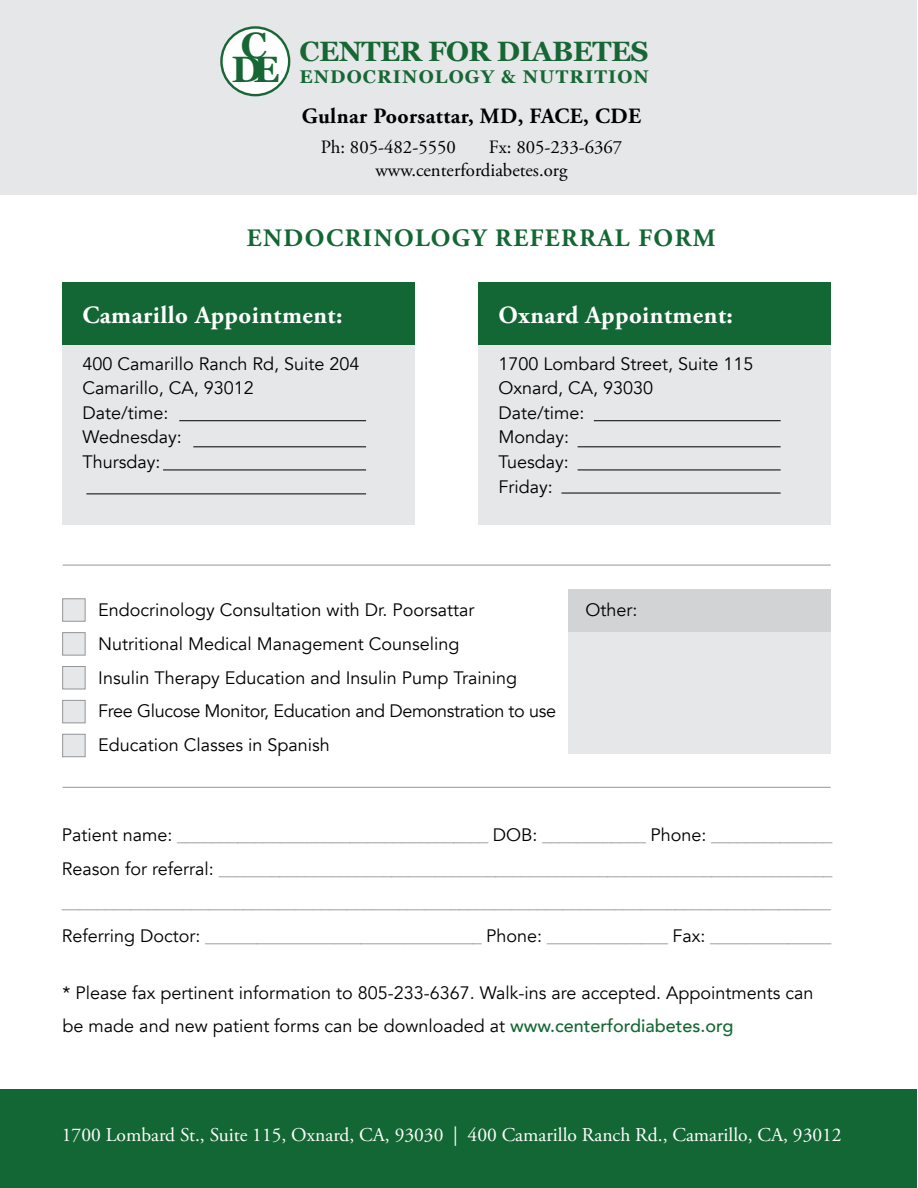
<style>
.page{position:relative;width:918px;height:1188px;background:#fff}
.page>*{position:absolute;margin:0;border:0;box-sizing:border-box;transform-origin:0 0}
.t1{font:700 36.75px "Georgia";color:#166734}
.t2{font:700 27.9px "Georgia";letter-spacing:-.02em;color:#166734}
.t3{font:700 25.05px "Adobe Garamond Pro";letter-spacing:.06em;color:#136734}
.t4{font:700 24.75px "Adobe Garamond Pro";letter-spacing:.02em;color:#fff}
.t5{font:700 21.75px "Adobe Garamond Pro";letter-spacing:.02em;color:#000}
.t6{font:19.5px "Adobe Garamond Pro";color:#fff}
.t7{font:18.75px/23.1px "Adobe Garamond Pro";color:#000}
.t8{font:700 18.45px "Georgia";letter-spacing:.06em;color:#166734}
.t9{font:18px/24.6px "Avenir";color:#000}
.t10{font:18px/33.6px "Avenir";color:#939598;text-align:justify}
.s1{font-size:36.75px}
.s2{color:#000}
.s3{font-weight:500;color:#136734}
</style>
<div class="page">
<div style="left:1px;top:1px;width:916px;height:194px;background:#e6e7e8"></div>
<div style="left:1px;top:1089px;width:916px;height:99px;background:#136734"></div>
<div style="left:63px;top:282px;width:352px;height:242px;background:#e6e7e8"></div>
<div style="left:478px;top:282px;width:353px;height:242px;background:#e6e7e8"></div>
<div style="left:63px;top:282px;width:352px;height:63px;background:#136734"></div>
<div style="left:478px;top:282px;width:353px;height:63px;background:#136734"></div>
<div style="left:222px;top:28px;width:68px;height:68px;background:#fff;border-radius:50%"></div>
<div style="left:220px;top:26px;width:70px;height:70px;border:2px solid #166734;border-radius:50%"></div>
<hr style="left:179px;top:420px;width:187px;height:1px;background:#000">
<hr style="left:594px;top:420px;width:187px;height:1px;background:#000">
<hr style="left:193px;top:447px;width:173px;height:1px;background:#000">
<hr style="left:578px;top:447px;width:203px;height:1px;background:#000">
<hr style="left:163px;top:470px;width:203px;height:1px;background:#000">
<hr style="left:86px;top:494px;width:280px;height:1px;background:#000">
<hr style="left:578px;top:470px;width:203px;height:1px;background:#000">
<hr style="left:561px;top:493px;width:220px;height:1px;background:#000">
<div style="left:62px;top:598px;width:24px;height:24px;background:#e6e7e8;border:1px solid #939598"></div>
<div style="left:568px;top:590px;width:263px;height:164px;background:#e6e7e8"></div>
<div style="left:568px;top:590px;width:263px;height:42px;background:#d1d3d4"></div>
<div style="left:62px;top:632px;width:24px;height:24px;background:#e6e7e8;border:1px solid #939598"></div>
<div style="left:62px;top:666px;width:24px;height:23px;background:#e6e7e8;border:1px solid #939598"></div>
<div style="left:62px;top:700px;width:24px;height:23px;background:#e6e7e8;border:1px solid #939598"></div>
<div style="left:62px;top:734px;width:24px;height:23px;background:#e6e7e8;border:1px solid #939598"></div>
<hr style="left:63px;top:565px;width:768px;height:1px;background:#939598">
<hr style="left:63px;top:787px;width:768px;height:1px;background:#939598">
<h1 class="t1" style="left:241px;top:18px;width:28px">C</h1>
<h1 class="t1" style="left:253px;top:42px;width:28px">E</h1>
<h2 class="t2" style="left:300px;top:31px;width:351px">CENTER FOR DIABETES</h2>
<p class="t8" style="left:231px;top:63px;width:419px"><span class="s1">D</span> ENDOCRINOLOGY &amp; NUTRITION</p>
<p class="t5" style="left:302px;top:104px;width:341px">Gulnar Poorsattar, MD, FACE, CDE</p>
<p class="t7" style="left:321px;top:136px;width:137px">Ph: 805-482-5550</p>
<p class="t7" style="left:376px;top:136px;width:248px;text-indent:113px">Fx: 805-233-6367 www.centerfordiabetes.org</p>
<h3 class="t3" style="left:247px;top:224px;width:470px">ENDOCRINOLOGY REFERRAL FORM</h3>
<h3 class="t4" style="left:83px;top:301px;width:261px">Camarillo Appointment:</h3>
<p class="t9" style="left:83px;top:351px;width:279px">400 Camarillo Ranch Rd, Suite 204<br>Camarillo, CA, 93012<br>Date/time:<br>Wednesday:<br>Thursday:</p>
<h3 class="t4" style="left:498px;top:301px;width:236px">Oxnard Appointment:</h3>
<p class="t9" style="left:498px;top:351px;width:257px">1700 Lombard Street, Suite 115<br>Oxnard, CA, 93030<br>Date/time:<br>Monday:<br>Tuesday:<br>Friday:</p>
<p class="t9" style="left:98px;top:594px;width:459px;line-height:33.6px">Endocrinology Consultation with Dr. Poorsattar Nutritional Medical Management Counseling<br>Insulin Therapy Education and Insulin Pump Training Free Glucose Monitor, Education and Demonstration to use Education Classes in Spanish</p>
<p class="t9" style="left:585px;top:598px;width:53px">Other:</p>
<p class="t10" style="left:62px;top:818px;width:772px"><span class="s2">Patient name:</span> ____________________________________ <span class="s2">DOB:</span> ____________ <span class="s2">Phone:</span> ______________ <span class="s2">Reason for referral:</span> _______________________________________________________________________ _________________________________________________________________________________________ <span class="s2">Referring Doctor:</span> ________________________________ <span class="s2">Phone:</span> ______________ <span class="s2">Fax:</span> ______________</p>
<p class="t9" style="left:63px;top:976px;width:753px;line-height:33.6px">* Please fax pertinent information to 805-233-6367. Walk-ins are accepted. Appointments can be made and new patient forms can be downloaded at <span class="s3">www.centerfordiabetes.org</span></p>
<p class="t6" style="left:62px;top:1123px;width:781px">1700 Lombard St., Suite 115, Oxnard, CA, 93030 | 400 Camarillo Ranch Rd., Camarillo, CA, 93012</p>
</div>
